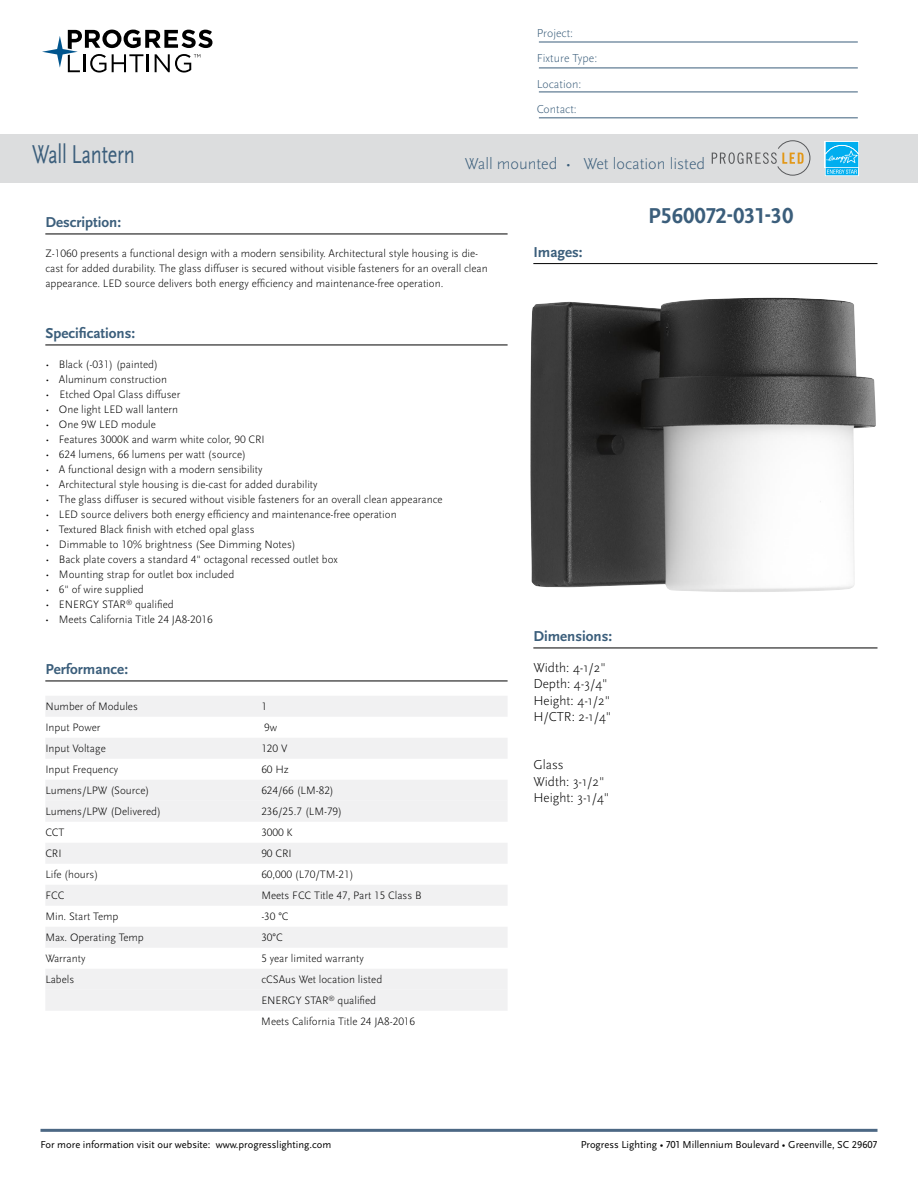
<style>
.page{position:relative;width:918px;height:1188px;background:#fff}
.page>*{position:absolute;margin:0;border:0;box-sizing:border-box;transform-origin:0 0}
.t1{font:27px "Scala Sans Pro";letter-spacing:-.01em;color:#3b5e7b;scale:.75 1}
.t2{font:700 22.5px "Scala Sans Pro";color:#3b5e7b}
.t3{font:300 16.5px "Scala Sans Pro";color:#3b5e7b}
.t4{font:700 15px "Scala Sans Pro";color:#3b5e7b}
.t5{font:300 13.5px/16.2px "Scala Sans Pro";color:#000}
.t6{font:300 12px/25.5px "Scala Sans Pro";color:#3b5e7b}
.t7{font:300 11.25px/15px "Scala Sans Pro";color:#000}
.t8{font:10.5px "Scala Sans Pro";color:#000}
</style>
<div class="page">
<svg style="left:42px;top:30px;width:170px;height:43px"></svg>
<hr style="left:40px;top:1129px;width:838px;height:3px;background:#4c6884">
<hr style="left:539px;top:42px;width:319px;height:1px;background:#3b5e7b">
<hr style="left:539px;top:68px;width:319px;height:1px;background:#3b5e7b">
<hr style="left:539px;top:92px;width:319px;height:1px;background:#3b5e7b">
<hr style="left:539px;top:118px;width:319px;height:1px;background:#3b5e7b">
<hr style="left:533px;top:263px;width:344px;height:1px;background:#000">
<hr style="left:45px;top:234px;width:463px;height:1px;background:#000">
<hr style="left:45px;top:345px;width:463px;height:1px;background:#000">
<hr style="left:45px;top:681px;width:463px;height:1px;background:#000">
<div style="left:45px;top:696px;width:463px;height:21px;background:#f1f1f2"></div>
<div style="left:45px;top:738px;width:463px;height:21px;background:#f1f1f2"></div>
<div style="left:45px;top:780px;width:463px;height:21px;background:#f1f1f2"></div>
<div style="left:45px;top:801px;width:463px;height:21px;background:#f1f1f2"></div>
<div style="left:45px;top:843px;width:463px;height:21px;background:#f1f1f2"></div>
<div style="left:45px;top:885px;width:463px;height:21px;background:#f1f1f2"></div>
<div style="left:45px;top:927px;width:463px;height:21px;background:#f1f1f2"></div>
<div style="left:45px;top:969px;width:463px;height:21px;background:#f1f1f2"></div>
<div style="left:45px;top:990px;width:463px;height:21px;background:#f1f1f2"></div>
<div style="left:0;top:134px;width:918px;height:49px;background:#dcddde"></div>
<img style="left:530px;top:298px;width:346px;height:294px">
<svg style="left:712px;top:141px;width:98px;height:34px"></svg>
<hr style="left:533px;top:648px;width:344px;height:1px;background:#000">
<div style="left:825px;top:141px;width:34px;height:27px;background:#f2fafe"></div>
<svg style="left:825px;top:142px;width:34px;height:34px"></svg>
<p class="t6" style="left:537px;top:20px;width:62px">Project:<br>Fixture Type:<br>Location:<br>Contact:</p>
<h1 class="t1" style="left:32px;top:139px;width:138px">Wall Lantern</h1>
<h3 class="t3" style="left:465px;top:154px;width:242px">Wall mounted • Wet location listed</h3>
<h2 class="t2" style="left:648px;top:202px;width:147px">P560072-031-30</h2>
<h3 class="t4" style="left:45px;top:213px;width:77px">Description:</h3>
<p class="t7" style="left:45px;top:246px;width:444px">Z-1060 presents a functional design with a modern sensibility. Architectural style housing is die&shy;cast for added durability. The glass diffuser is secured without visible fasteners for an overall clean appearance. LED source delivers both energy efficiency and maintenance-free operation.</p>
<h3 class="t4" style="left:45px;top:324px;width:91px">Specifications:</h3>
<p class="t7" style="left:45px;top:357px;width:114px">• Black (-031) (painted)</p>
<p class="t7" style="left:45px;top:372px;width:123px">• Aluminum construction</p>
<p class="t7" style="left:45px;top:387px;width:137px">• Etched Opal Glass diffuser</p>
<p class="t7" style="left:45px;top:402px;width:134px">• One light LED wall lantern</p>
<p class="t7" style="left:45px;top:417px;width:112px">• One 9W LED module</p>
<p class="t7" style="left:45px;top:432px;width:221px">• Features 3000K and warm white color, 90 CRI</p>
<p class="t7" style="left:45px;top:447px;width:202px">• 624 lumens, 66 lumens per watt (source)</p>
<p class="t7" style="left:45px;top:462px;width:219px">• A functional design with a modern sensibility</p>
<p class="t7" style="left:45px;top:477px;width:274px">• Architectural style housing is die-cast for added durability</p>
<p class="t7" style="left:45px;top:492px;width:399px">• The glass diffuser is secured without visible fasteners for an overall clean appearance</p>
<p class="t7" style="left:45px;top:507px;width:353px">• LED source delivers both energy efficiency and maintenance-free operation</p>
<p class="t7" style="left:45px;top:522px;width:211px">• Textured Black finish with etched opal glass</p>
<p class="t7" style="left:45px;top:537px;width:252px">• Dimmable to 10% brightness (See Dimming Notes)</p>
<p class="t7" style="left:45px;top:552px;width:294px">• Back plate covers a standard 4" octagonal recessed outlet box</p>
<p class="t7" style="left:45px;top:567px;width:190px">• Mounting strap for outlet box included</p>
<p class="t7" style="left:45px;top:582px;width:100px">• 6" of wire supplied</p>
<p class="t7" style="left:45px;top:597px;width:130px">• ENERGY STAR<sup>®</sup> qualified</p>
<p class="t7" style="left:45px;top:612px;width:169px">• Meets California Title 24 JA8-2016</p>
<h3 class="t4" style="left:45px;top:660px;width:84px">Performance:</h3>
<p class="t7" style="left:45px;top:699px;width:94px">Number of Modules</p>
<p class="t7" style="left:261px;top:699px;width:7px">1</p>
<p class="t7" style="left:45px;top:720px;width:57px">Input Power</p>
<p class="t7" style="left:264px;top:720px;width:14px">9w</p>
<p class="t7" style="left:45px;top:741px;width:62px">Input Voltage</p>
<p class="t7" style="left:261px;top:741px;width:28px">120 V</p>
<p class="t7" style="left:45px;top:762px;width:74px">Input Frequency</p>
<p class="t7" style="left:261px;top:762px;width:29px">60 Hz</p>
<p class="t7" style="left:45px;top:783px;width:106px">Lumens/LPW (Source)</p>
<p class="t7" style="left:261px;top:783px;width:74px">624/66 (LM-82)</p>
<p class="t7" style="left:45px;top:804px;width:117px">Lumens/LPW (Delivered)</p>
<p class="t7" style="left:261px;top:804px;width:82px">236/25.7 (LM-79)</p>
<p class="t7" style="left:45px;top:825px;width:21px">CCT</p>
<p class="t7" style="left:261px;top:825px;width:33px">3000 K</p>
<p class="t7" style="left:45px;top:846px;width:18px">CRI</p>
<p class="t7" style="left:261px;top:846px;width:32px">90 CRI</p>
<p class="t7" style="left:45px;top:867px;width:54px">Life (hours)</p>
<p class="t7" style="left:261px;top:867px;width:94px">60,000 (L70/TM-21)</p>
<p class="t7" style="left:45px;top:888px;width:21px">FCC</p>
<p class="t7" style="left:261px;top:888px;width:162px">Meets FCC Title 47, Part 15 Class B</p>
<p class="t7" style="left:45px;top:909px;width:75px">Min. Start Temp</p>
<p class="t7" style="left:261px;top:909px;width:29px">-30 °C</p>
<p class="t7" style="left:45px;top:930px;width:100px">Max. Operating Temp</p>
<p class="t7" style="left:261px;top:930px;width:23px">30°C</p>
<p class="t7" style="left:45px;top:951px;width:42px">Warranty</p>
<p class="t7" style="left:261px;top:951px;width:104px">5 year limited warranty</p>
<p class="t7" style="left:45px;top:972px;width:30px">Labels</p>
<p class="t7" style="left:261px;top:969px;width:155px;line-height:21px">cCSAus Wet location listed<br>ENERGY STAR<sup>®</sup> qualified<br>Meets California Title 24 JA8-2016</p>
<h3 class="t4" style="left:533px;top:243px;width:51px">Images:</h3>
<h3 class="t4" style="left:533px;top:627px;width:80px">Dimensions:</h3>
<p class="t5" style="left:533px;top:660px;width:79px">Width: 4-1/2"<br>Depth: 4-3/4"<br>Height: 4-1/2"<br>H/CTR: 2-1/4"</p>
<p class="t5" style="left:533px;top:757px;width:77px">Glass<br>Width: 3-1/2"<br>Height: 3-1/4"</p>
<p class="t8" style="left:40px;top:1139px;width:292px">For more information visit our website: www.progresslighting.com</p>
<p class="t8" style="left:581px;top:1138px;width:298px">Progress Lighting • 701 Millennium Boulevard • Greenville, SC 29607</p>
</div>
